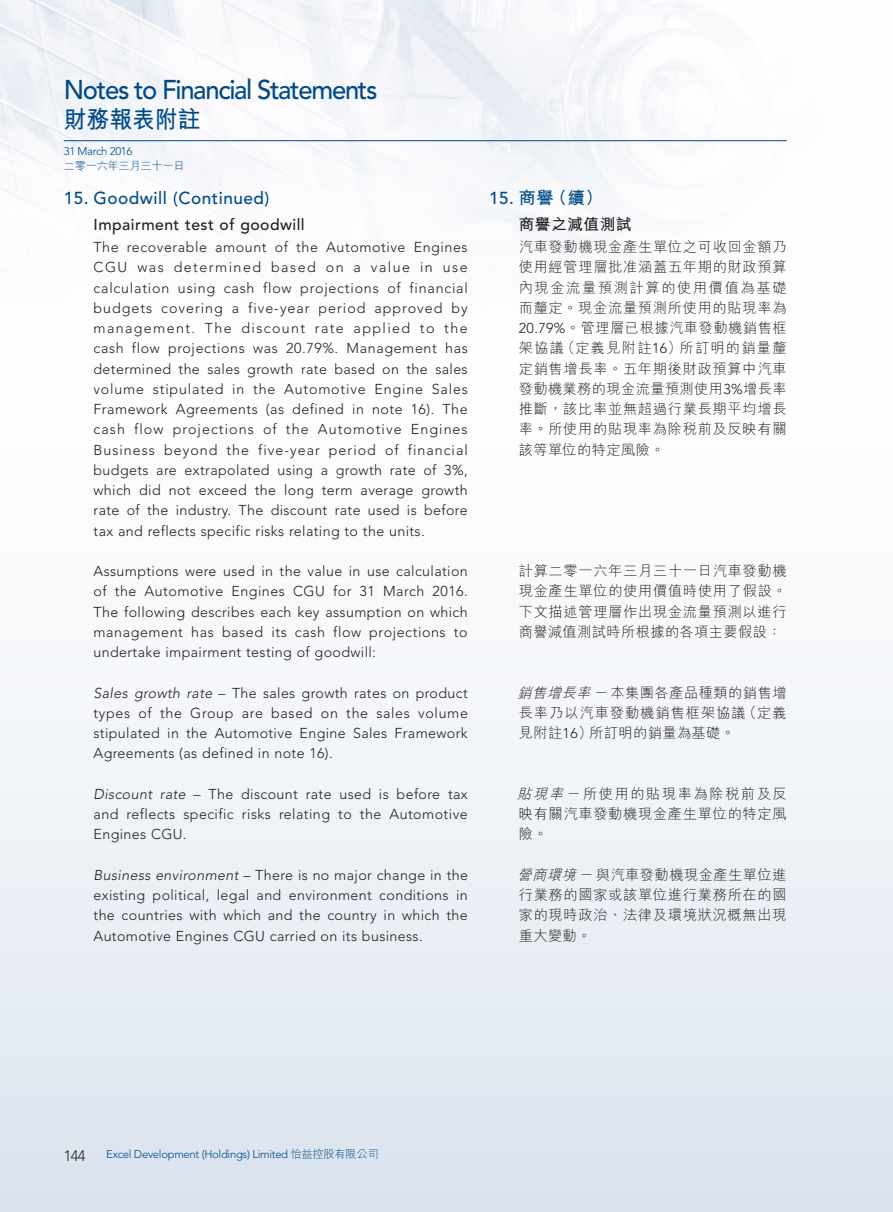
<style>
.page{position:relative;width:893px;height:1212px;background:#fff}
.page>*{position:absolute;margin:0;border:0;box-sizing:border-box;transform-origin:0 0}
.t1{font:500 27px "Avenir LT Std";letter-spacing:-.05em;color:#004a87;scale:.95 1}
.t2{font:700 24px "M Hei HK";color:#004a87;scale:.95 1}
.t3{font:500 17.25px "Avenir LT Std";letter-spacing:.03em;color:#004a87}
.t4{font:700 17.25px "M Hei HK";color:#004a87}
.t5{font:500 15.75px "Avenir LT Std";letter-spacing:.03em;color:#231f20}
.t6{font:700 15.75px "M Hei HK";letter-spacing:.03em;color:#231f20}
.t7{font:300 15px "Avenir LT Std";color:#231f20}
.t8{font:300 14.25px/20.2px "Avenir LT Std";letter-spacing:.025em;color:#231f20;text-align:justify}
.t9{font:300 14.25px/20.2px "M Hei HK";letter-spacing:.045em;color:#231f20;text-align:justify}
.t10{font:300 11.25px "Avenir LT Std";letter-spacing:-.025em;color:#004a87}
.t11{font:300 11.25px "M Hei HK";letter-spacing:-.025em;color:#004a87}
.s1{font-style:italic}
.s2{font-family:"Avenir LT Std";font-weight:500}
.s3{font-family:"Avenir LT Std"}
.s4{font-family:"M Hei HK"}
</style>
<div class="page">
<svg style="left:0;top:698px;width:893px;height:514px;fill:#e9eef4"></svg>
<hr style="left:64px;top:140px;width:723px;height:1px;background:#004a87">
<h1 class="t1" style="left:64px;top:74px;width:332px">Notes to Financial Statements</h1>
<h2 class="t2" style="left:64px;top:102px;width:145px">財務報表附註</h2>
<p class="t10" style="left:64px;top:144px;width:70px">31 March 2016</p>
<p class="t11" style="left:64px;top:158px;width:122px">二零一六年三月三十一日</p>
<p class="t3" style="left:64px;top:188px;width:207px">15. Goodwill (Continued)</p>
<p class="t5" style="left:94px;top:215px;width:213px">Impairment test of goodwill</p>
<p class="t8" style="left:94px;top:237px;width:376px">The recoverable amount of the Automotive Engines CGU was determined based on a value in use calculation using cash flow projections of financial budgets covering a five-year period approved by management. The discount rate applied to the cash flow projections was 20.79%. Management has determined the sales growth rate based on the sales volume stipulated in the Automotive Engine Sales Framework Agreements (as defined in note 16). The cash flow projections of the Automotive Engines Business beyond the five-year period of financial budgets are extrapolated using a growth rate of 3%, which did not exceed the long term average growth rate of the industry. The discount rate used is before tax and reflects specific risks relating to the units.</p>
<p class="t8" style="left:94px;top:561px;width:376px">Assumptions were used in the value in use calculation of the Automotive Engines CGU for 31 March 2016.<br>The following describes each key assumption on which management has based its cash flow projections to undertake impairment testing of goodwill:</p>
<p class="t8" style="left:94px;top:683px;width:376px"><span class="s1">Sales growth rate</span> – The sales growth rates on product types of the Group are based on the sales volume stipulated in the Automotive Engine Sales Framework Agreements (as defined in note 16).</p>
<p class="t8" style="left:94px;top:784px;width:376px"><span class="s1">Discount rate</span> – The discount rate used is before tax and reflects specific risks relating to the Automotive Engines CGU.</p>
<p class="t8" style="left:94px;top:865px;width:376px"><span class="s1">Business environment</span> – There is no major change in the existing political, legal and environment conditions in the countries with which and the country in which the Automotive Engines CGU carried on its business.</p>
<p class="t4" style="left:489px;top:186px;width:115px"><span class="s2">15.</span> 商譽（續）</p>
<p class="t6" style="left:519px;top:212px;width:114px">商譽之減值測試</p>
<p class="t9" style="left:519px;top:236px;width:269px">汽車發動機現金產生單位之可收回金額乃使用經管理層批准涵蓋五年期的財政預算內現金流量預測計算的使用價值為基礎而釐定。現金流量預測所使用的貼現率為<span class="s3">20.79%</span>。管理層已根據汽車發動機銷售框架協議（定義見附註<span class="s3">16</span>）所訂明的銷量釐定銷售增長率。五年期後財政預算中汽車發動機業務的現金流量預測使用<span class="s3">3%</span>增長率推斷，該比率並無超過行業長期平均增長率。所使用的貼現率為除稅前及反映有關該等單位的特定風險。</p>
<p class="t9" style="left:519px;top:560px;width:269px">計算二零一六年三月三十一日汽車發動機現金產生單位的使用價值時使用了假設。下文描述管理層作出現金流量預測以進行商譽減值測試時所根據的各項主要假設：</p>
<p class="t9" style="left:517px;top:682px;width:271px"><span class="s1">銷售增長率</span>－本集團各產品種類的銷售增長率乃以汽車發動機銷售框架協議（定義見附註<span class="s3">16</span>）所訂明的銷量為基礎。</p>
<p class="t9" style="left:517px;top:783px;width:271px"><span class="s1">貼現率</span>－所使用的貼現率為除稅前及反映有關汽車發動機現金產生單位的特定風險。</p>
<p class="t9" style="left:517px;top:864px;width:271px"><span class="s1">營商環境</span>－與汽車發動機現金產生單位進行業務的國家或該單位進行業務所在的國家的現時政治、法律及環境狀況概無出現重大變動。</p>
<p class="t7" style="left:64px;top:1147px;width:23px">144</p>
<p class="t10" style="left:106px;top:1148px;width:274px">Excel Development (Holdings) Limited <span class="s4">怡益控股有限公司</span></p>
</div>
